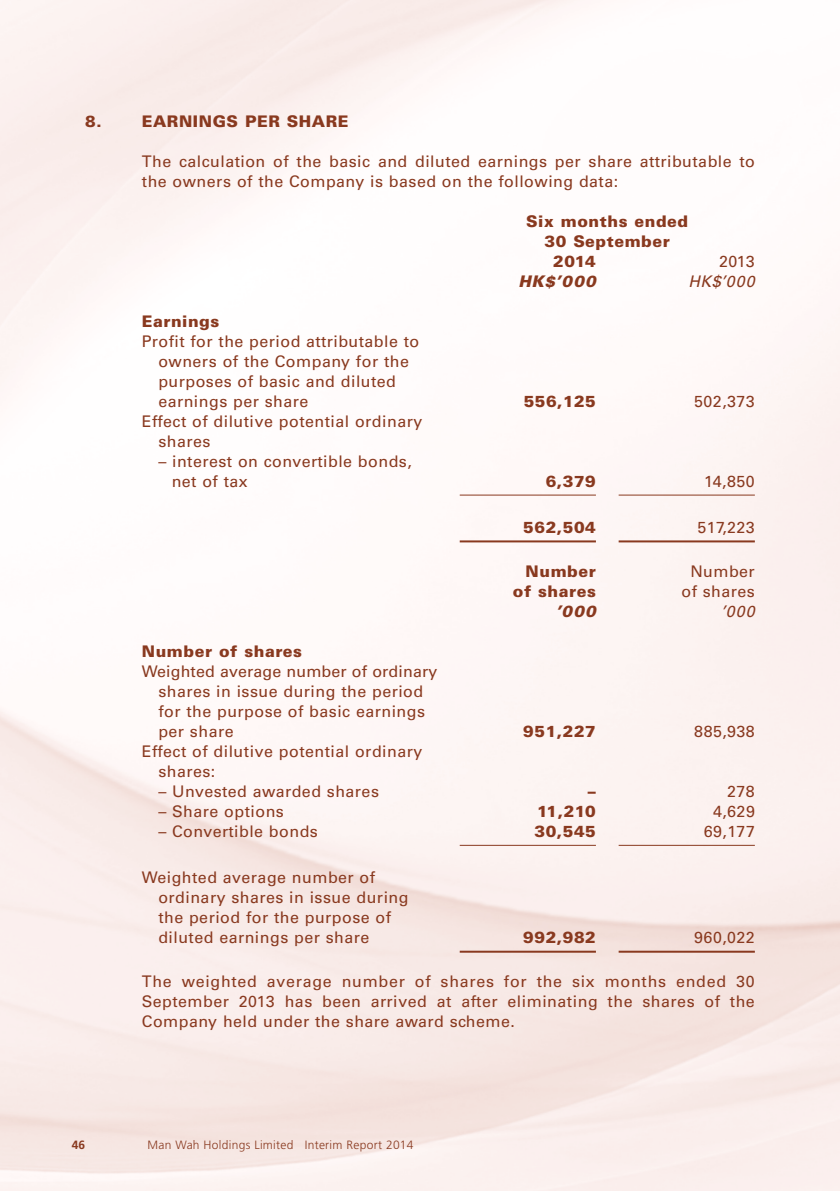
<style>
.page{position:relative;width:840px;height:1191px;background:#fff}
.page>*{position:absolute;margin:0;border:0;box-sizing:border-box;transform-origin:0 0}
.t1{font:16px/20px "Univers LT Std";letter-spacing:.03em;color:#89391f}
.t2{font:900 16px "Univers LT Std";letter-spacing:.035em;color:#89391f}
.t3{font:italic 900 16px "Univers LT Std";letter-spacing:.075em;color:#89391f}
.t4{font:italic 16px "Univers LT Std";letter-spacing:.07em;color:#89391f}
.t5{font:300 12px "Frutiger LT Std";letter-spacing:.025em;color:#89391f}
.t6{font:700 12px "Frutiger LT Std";color:#89391f}
</style>
<div class="page">
<img style="left:0;top:0;width:839px;height:1191px">
<hr style="left:459px;top:494px;width:136px;height:1px;background:#89391f">
<hr style="left:618px;top:494px;width:136px;height:1px;background:#89391f">
<hr style="left:459px;top:540px;width:136px;height:2px;background:#89391f">
<hr style="left:618px;top:540px;width:136px;height:2px;background:#89391f">
<hr style="left:459px;top:845px;width:136px;height:1px;background:#89391f">
<hr style="left:618px;top:845px;width:136px;height:1px;background:#89391f">
<hr style="left:459px;top:950px;width:136px;height:2px;background:#89391f">
<hr style="left:618px;top:950px;width:136px;height:2px;background:#89391f">
<p class="t2" style="left:85px;top:111px;width:18px">8.</p>
<p class="t2" style="left:142px;top:111px;width:208px">EARNINGS PER SHARE</p>
<p class="t1" style="left:142px;top:151px;width:614px">The calculation of the basic and diluted earnings per share attributable to the owners of the Company is based on the following data:</p>
<p class="t2" style="left:526px;top:211px;width:163px">Six months ended</p>
<p class="t2" style="left:544px;top:231px;width:127px">30 September</p>
<p class="t2" style="left:553px;top:251px;width:44px">2014</p>
<p class="t1" style="left:718px;top:251px;width:37px">2013</p>
<p class="t3" style="left:518px;top:271px;width:79px">HK$’000</p>
<p class="t4" style="left:688px;top:272px;width:68px">HK$’000</p>
<p class="t2" style="left:142px;top:311px;width:79px">Earnings</p>
<p class="t1" style="left:158px;top:331px;width:262px;text-indent:-16px">Profit for the period attributable to owners of the Company for the purposes of basic and diluted earnings per share</p>
<p class="t2" style="left:523px;top:391px;width:74px">556,125</p>
<p class="t1" style="left:694px;top:391px;width:62px">502,373</p>
<p class="t1" style="left:158px;top:411px;width:265px;text-indent:-16px">Effect of dilutive potential ordinary shares</p>
<p class="t1" style="left:172px;top:451px;width:241px;text-indent:-13px">– interest on convertible bonds, net of tax</p>
<p class="t2" style="left:142px;top:641px;width:162px">Number of shares</p>
<p class="t1" style="left:158px;top:661px;width:280px;text-indent:-16px">Weighted average number of ordinary shares in issue during the period for the purpose of basic earnings per share</p>
<p class="t2" style="left:545px;top:471px;width:52px">6,379</p>
<p class="t1" style="left:703px;top:471px;width:52px">14,850</p>
<p class="t2" style="left:523px;top:517px;width:74px">562,504</p>
<p class="t1" style="left:697px;top:517px;width:59px">517,223</p>
<p class="t2" style="left:525px;top:561px;width:72px">Number</p>
<p class="t1" style="left:690px;top:561px;width:66px">Number</p>
<p class="t2" style="left:512px;top:581px;width:84px">of shares</p>
<p class="t1" style="left:681px;top:581px;width:75px">of shares</p>
<p class="t3" style="left:555px;top:601px;width:42px">’000</p>
<p class="t4" style="left:720px;top:602px;width:35px">’000</p>
<p class="t2" style="left:523px;top:721px;width:74px">951,227</p>
<p class="t1" style="left:694px;top:721px;width:62px">885,938</p>
<p class="t1" style="left:158px;top:741px;width:265px;text-indent:-16px">Effect of dilutive potential ordinary shares:</p>
<p class="t1" style="left:158px;top:781px;width:222px">– Unvested awarded shares</p>
<p class="t2" style="left:587px;top:781px;width:9px">–</p>
<p class="t1" style="left:726px;top:781px;width:29px">278</p>
<p class="t1" style="left:158px;top:801px;width:127px">– Share options</p>
<p class="t2" style="left:537px;top:801px;width:60px">11,210</p>
<p class="t1" style="left:712px;top:801px;width:43px">4,629</p>
<p class="t1" style="left:158px;top:821px;width:161px">– Convertible bonds</p>
<p class="t2" style="left:534px;top:821px;width:63px">30,545</p>
<p class="t1" style="left:703px;top:821px;width:52px">69,177</p>
<p class="t1" style="left:158px;top:867px;width:251px;text-indent:-16px">Weighted average number of ordinary shares in issue during the period for the purpose of diluted earnings per share</p>
<p class="t2" style="left:523px;top:927px;width:74px">992,982</p>
<p class="t1" style="left:694px;top:927px;width:62px">960,022</p>
<p class="t1" style="left:142px;top:971px;width:614px;text-align:justify">The weighted average number of shares for the six months ended 30<br>September 2013 has been arrived at after eliminating the shares of the Company held under the share award scheme.</p>
<p class="t6" style="left:72px;top:1137px;width:15px">46</p>
<p class="t5" style="left:147px;top:1137px;width:267px">Man Wah Holdings Limited Interim Report 2014</p>
</div>
